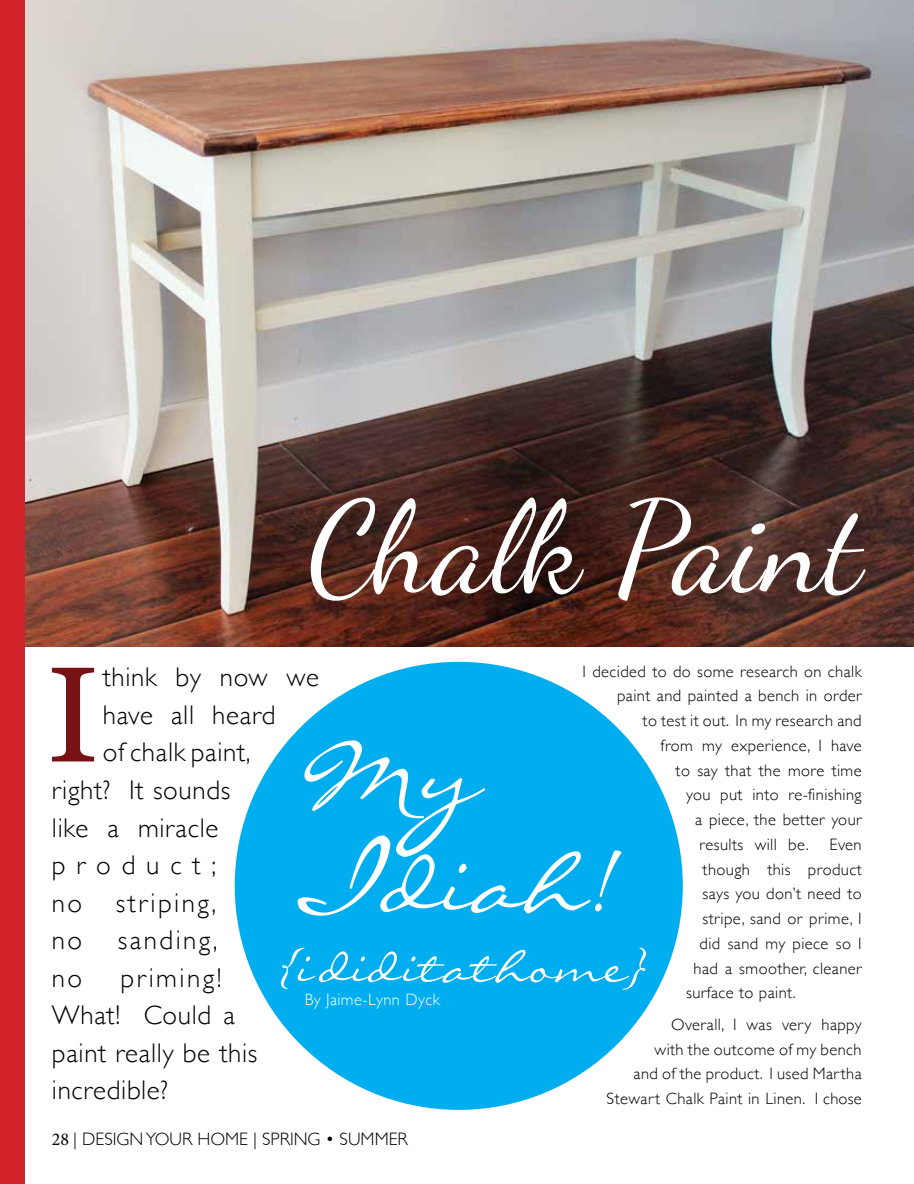
<style>
.page{position:relative;width:914px;height:1184px;background:#fff}
.page>*{position:absolute;margin:0;border:0;box-sizing:border-box;transform-origin:0 0}
.t1{font:135.3px "Georgia";color:#771215}
.t2{font:127.95px "Dancing Script";letter-spacing:.01em;color:#fff}
.t3{font:300 27px/37.5px "Gill Sans";letter-spacing:.025em;color:#000}
.t4{font:300 27px "Gill Sans";letter-spacing:.09em;color:#000}
.t5{font:300 27px "Gill Sans";letter-spacing:.4em;color:#000}
.t6{font:300 18px "Gill Sans";color:#000}
.t7{font:300 16.5px/24.8px "Gill Sans";letter-spacing:.025em;color:#000;text-align:right}
.t8{font:300 16.5px "Gill Sans";letter-spacing:.025em;color:#fff}
.s1{font-family:"Minion Pro";font-weight:400}
</style>
<div class="page">
<img style="left:25px;top:0;width:889px;height:646px">
<div style="left:235px;top:662px;width:448px;height:448px;background:#00aeef;border-radius:50%"></div>
<svg style="left:298px;top:740px;width:323px;height:176px"></svg>
<svg style="left:281px;top:948px;width:365px;height:42px"></svg>
<div style="left:0;top:0;width:25px;height:1184px;background:#d2232a"></div>
<h2 class="t2" style="left:308px;top:472px;width:555px">Chalk Paint</h2>
<h1 class="t1" style="left:47px;top:616px;width:54px">I</h1>
<h3 class="t3" style="left:103px;top:658px;width:218px">think by now we</h3>
<h3 class="t3" style="left:103px;top:695px;width:174px">have all heard</h3>
<h3 class="t3" style="left:103px;top:733px;width:149px">of chalk paint,</h3>
<h3 class="t3" style="left:52px;top:770px;width:180px">right? It sounds</h3>
<h3 class="t3" style="left:52px;top:808px;width:168px">like a miracle</h3>
<h3 class="t5" style="left:52px;top:844px;width:166px">product;</h3>
<h3 class="t4" style="left:52px;top:881px;width:166px">no striping,</h3>
<h3 class="t3" style="left:52px;top:920px;width:32px">no</h3>
<h3 class="t4" style="left:118px;top:919px;width:101px">sanding,</h3>
<h3 class="t3" style="left:52px;top:958px;width:32px">no</h3>
<h3 class="t3" style="left:52px;top:958px;width:207px;text-indent:69px">priming!<br>What! Could a paint really be this incredible?</h3>
<p class="t8" style="left:305px;top:987px;width:137px">By Jaime-Lynn Dyck</p>
<p class="t6" style="left:52px;top:1125px;width:357px"><span class="s1">28</span> | Design Your Home | spring • Summer</p>
<p class="t7" style="left:583px;top:658px;width:281px">I decided to do some research on chalk</p>
<p class="t7" style="left:617px;top:683px;width:246px">paint and painted a bench in order</p>
<p class="t7" style="left:643px;top:707px;width:221px">to test it out. In my research and</p>
<p class="t7" style="left:661px;top:732px;width:203px">from my experience, I have</p>
<p class="t7" style="left:676px;top:757px;width:188px">to say that the more time</p>
<p class="t7" style="left:686px;top:782px;width:177px">you put into re-finishing</p>
<p class="t7" style="left:695px;top:806px;width:168px">a piece, the better your</p>
<p class="t7" style="left:700px;top:831px;width:111px">results will be.</p>
<p class="t7" style="left:829px;top:831px;width:34px">Even</p>
<p class="t7" style="left:703px;top:856px;width:161px">though this product</p>
<p class="t7" style="left:703px;top:881px;width:161px">says you don’t need to</p>
<p class="t7" style="left:703px;top:905px;width:161px">stripe, sand or prime, I</p>
<p class="t7" style="left:700px;top:930px;width:164px">did sand my piece so I</p>
<p class="t7" style="left:694px;top:955px;width:170px">had a smoother, cleaner</p>
<p class="t7" style="left:686px;top:980px;width:111px">surface to paint.</p>
<p class="t7" style="left:607px;top:1011px;width:257px">Overall, I was very happy<br>with the outcome of my bench<br>and of the product. I used Martha<br>Stewart Chalk Paint in Linen. I chose</p>
</div>
